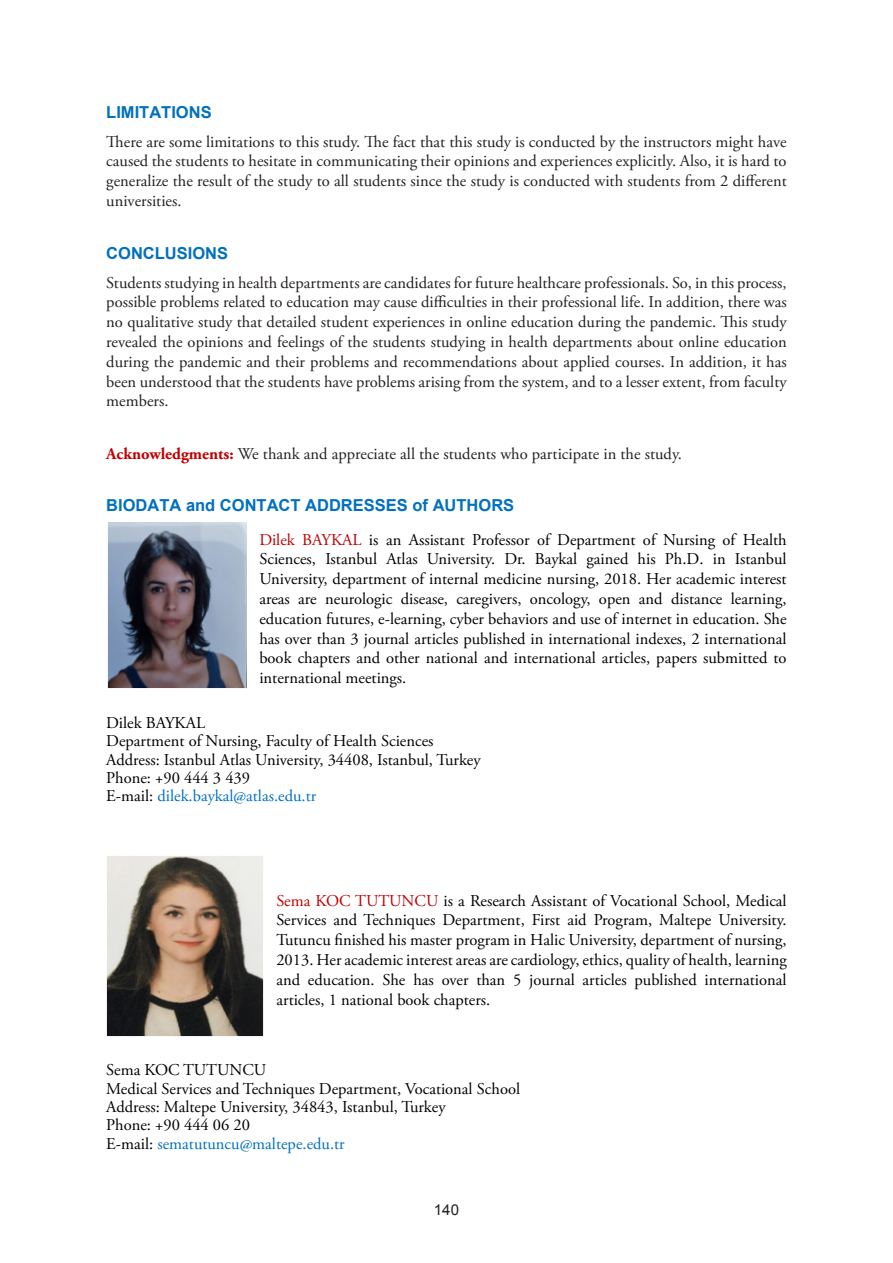
<style>
.page{position:relative;width:893px;height:1263px;background:#fff}
.page>*{position:absolute;margin:0;border:0;box-sizing:border-box;transform-origin:0 0}
.ANA_METİN{font:16.5px/19.8px "Adobe Garamond Pro";color:#000;text-align:justify}
.ANA_METİN-2{font:16.5px/19.8px "Adobe Garamond Pro";color:#231f20;text-align:justify}
.ANA_METİN-3{font:16.5px "Adobe Garamond Pro";color:#0070c0}
._1__DÜZEY_BAŞLIK{font:700 16.5px "Arial";color:#0070c0}
.t1{font:15px "Arial";color:#231f20}
.s1{font-weight:700;color:#c00000}
.s2{color:#c00000}
.s3{color:#000}
</style>
<div class="page">
<img style="left:107px;top:523px;width:140px;height:166px">
<img style="left:106px;top:856px;width:158px;height:180px">
<p class="_1__DÜZEY_BAŞLIK" style="left:106px;top:102px;width:107px">LIMITATIONS</p>
<p class="ANA_METİN-2" style="left:106px;top:132px;width:682px">There are some limitations to this study. The fact that this study is conducted by the instructors might have caused the students to hesitate in communicating their opinions and experiences explicitly. Also, it is hard to generalize the result of the study to all students since the study is conducted with students from 2 different universities.</p>
<p class="_1__DÜZEY_BAŞLIK" style="left:106px;top:242px;width:123px">CONCLUSIONS</p>
<p class="ANA_METİN-2" style="left:106px;top:273px;width:682px">Students studying in health departments are candidates for future healthcare professionals. So, in this process, possible problems related to education may cause difficulties in their professional life. In addition, there was no qualitative study that detailed student experiences in online education during the pandemic. This study revealed the opinions and feelings of the students studying in health departments about online education during the pandemic and their problems and recommendations about applied courses. In addition, it has been understood that the students have problems arising from the system, and to a lesser extent, from faculty members.</p>
<p class="ANA_METİN-2" style="left:106px;top:444px;width:577px"><span class="s1">Acknowledgments:</span> We thank and appreciate all the students who participate in the study.</p>
<p class="_1__DÜZEY_BAŞLIK" style="left:106px;top:494px;width:409px">BIODATA and CONTACT ADDRESSES of AUTHORS</p>
<p class="ANA_METİN" style="left:259px;top:530px;width:529px"><span class="s2">Dilek BAYKAL</span> is an Assistant Professor of Department of Nursing of Health Sciences, Istanbul Atlas University. Dr. Baykal gained his Ph.D. in Istanbul University, department of internal medicine nursing, 2018. Her academic interest areas are neurologic disease, caregivers, oncology, open and distance learning, education futures, e-learning, cyber behaviors and use of internet in education. She has over than 3 journal articles published in international indexes, 2 international book chapters and other national and international articles, papers submitted to international meetings.</p>
<p class="ANA_METİN" style="left:106px;top:713px;width:100px">Dilek BAYKAL</p>
<p class="ANA_METİN" style="left:106px;top:732px;width:329px">Department of Nursing, Faculty of Health Sciences</p>
<p class="ANA_METİN" style="left:106px;top:750px;width:376px">Address: Istanbul Atlas University, 34408, Istanbul, Turkey</p>
<p class="ANA_METİN" style="left:106px;top:768px;width:145px">Phone: +90 444 3 439</p>
<p class="ANA_METİN-3" style="left:106px;top:786px;width:211px"><span class="s3">E-mail:</span> dilek.baykal@atlas.edu.tr</p>
<p class="ANA_METİN" style="left:276px;top:891px;width:512px"><span class="s2">Sema KOC TUTUNCU</span> is a Research Assistant of Vocational School, Medical Services and Techniques Department, First aid Program, Maltepe University.<br>Tutuncu finished his master program in Halic University, department of nursing, 2013. Her academic interest areas are cardiology, ethics, quality of health, learning and education. She has over than 5 journal articles published international articles, 1 national book chapters.</p>
<p class="ANA_METİN" style="left:106px;top:1061px;width:161px">Sema KOC TUTUNCU</p>
<p class="ANA_METİN" style="left:106px;top:1079px;width:415px">Medical Services and Techniques Department, Vocational School</p>
<p class="ANA_METİN" style="left:106px;top:1097px;width:341px">Address: Maltepe University, 34843, Istanbul, Turkey</p>
<p class="ANA_METİN" style="left:106px;top:1116px;width:145px">Phone: +90 444 06 20</p>
<p class="ANA_METİN-3" style="left:106px;top:1134px;width:240px"><span class="s3">E-mail:</span> sematutuncu@maltepe.edu.tr</p>
<p class="t1" style="left:434px;top:1199px;width:27px">140</p>
</div>
